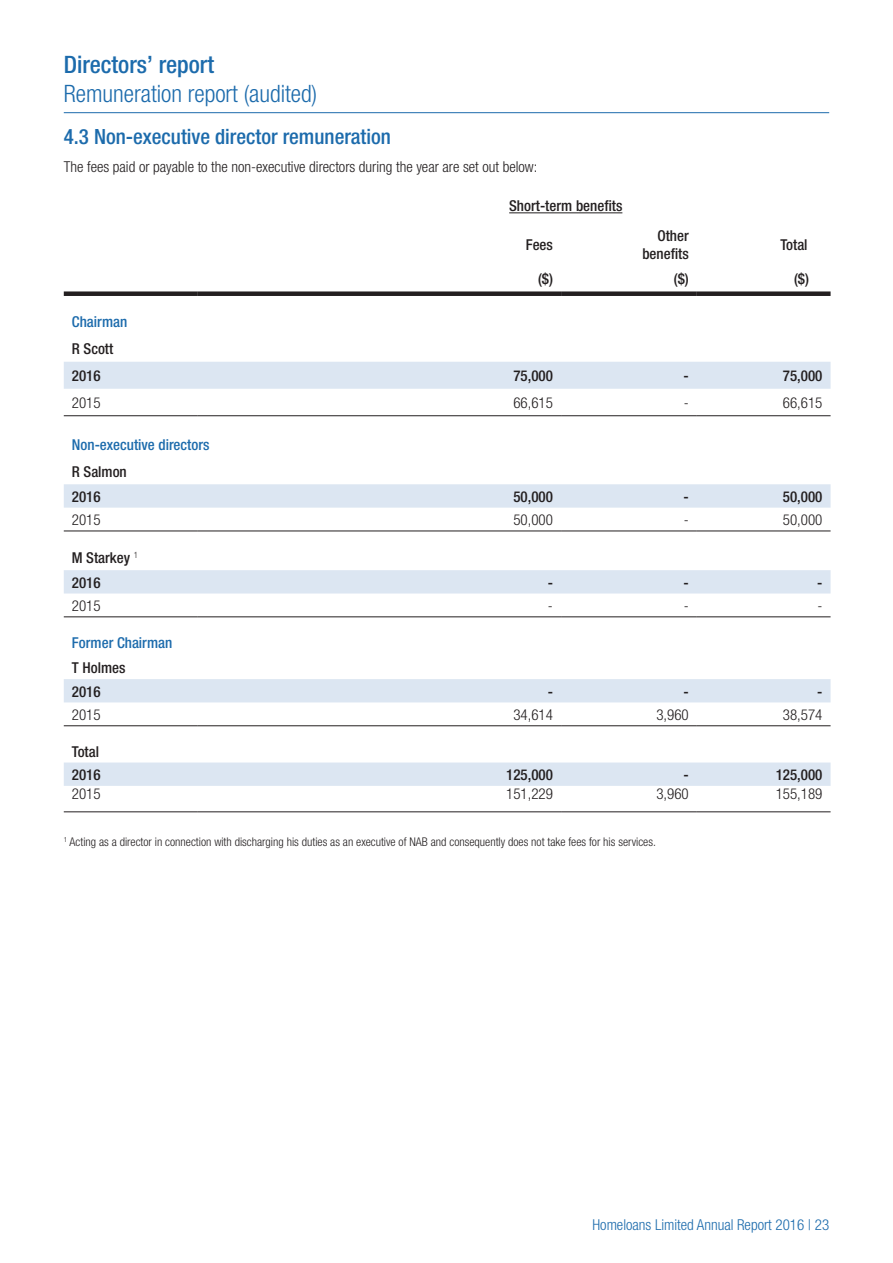
<style>
.page{position:relative;width:893px;height:1263px;background:#fff}
.page>*{position:absolute;margin:0;border:0;box-sizing:border-box;transform-origin:0 0}
.t1{font:300 condensed 24px "Helvetica Neue";color:#1c6bac}
.t2{font:500 condensed 24px "Helvetica Neue";color:#1c6bac}
.t3{font:500 condensed 21px "Helvetica Neue";color:#1c6bac}
.t4{font:300 condensed 15px "Helvetica Neue";color:#231f20}
.t5{font:500 condensed 15px/23.4px "Helvetica Neue";color:#231f20}
.t6{font:500 condensed 15px "Helvetica Neue";color:#1c6bac}
.t7{font:300 condensed 15px "Helvetica Neue";color:#1c6bac}
.t8{font:300 condensed 12px "Helvetica Neue";color:#231f20}
</style>
<div class="page">
<svg style="left:64px;top:362px;width:767px;height:424px"></svg>
<div style="left:64px;top:291px;width:133px;height:5px;background:#231f20"></div>
<div style="left:197px;top:291px;width:364px;height:5px;background:#231f20"></div>
<div style="left:561px;top:291px;width:136px;height:5px;background:#231f20"></div>
<div style="left:697px;top:291px;width:134px;height:5px;background:#231f20"></div>
<hr style="left:64px;top:415px;width:133px;height:1px;background:#231f20">
<hr style="left:197px;top:415px;width:364px;height:1px;background:#231f20">
<hr style="left:561px;top:415px;width:136px;height:1px;background:#231f20">
<hr style="left:697px;top:415px;width:134px;height:1px;background:#231f20">
<hr style="left:64px;top:531px;width:133px;height:1px;background:#231f20">
<hr style="left:197px;top:531px;width:364px;height:1px;background:#231f20">
<hr style="left:561px;top:531px;width:136px;height:1px;background:#231f20">
<hr style="left:697px;top:531px;width:134px;height:1px;background:#231f20">
<hr style="left:64px;top:617px;width:133px;height:1px;background:#231f20">
<hr style="left:197px;top:617px;width:364px;height:1px;background:#231f20">
<hr style="left:561px;top:617px;width:136px;height:1px;background:#231f20">
<hr style="left:697px;top:617px;width:134px;height:1px;background:#231f20">
<hr style="left:64px;top:725px;width:133px;height:1px;background:#231f20">
<hr style="left:197px;top:725px;width:364px;height:1px;background:#231f20">
<hr style="left:561px;top:725px;width:136px;height:1px;background:#231f20">
<hr style="left:697px;top:725px;width:134px;height:1px;background:#231f20">
<hr style="left:64px;top:811px;width:133px;height:1px;background:#231f20">
<hr style="left:197px;top:811px;width:364px;height:1px;background:#231f20">
<hr style="left:561px;top:811px;width:136px;height:1px;background:#231f20">
<hr style="left:697px;top:811px;width:134px;height:1px;background:#231f20">
<hr style="left:509px;top:212px;width:113px;height:1px;background:#231f20">
<hr style="left:64px;top:112px;width:765px;height:1px;background:#1c6bac">
<h1 class="t2" style="left:64px;top:50px;width:152px">Directors’ report</h1>
<h1 class="t1" style="left:64px;top:79px;width:255px">Remuneration report (audited)</h1>
<h2 class="t3" style="left:64px;top:124px;width:329px">4.3 Non-executive director remuneration</h2>
<p class="t4" style="left:64px;top:159px;width:475px">The fees paid or payable to the non-executive directors during the year are set out below:</p>
<p class="t5" style="left:509px;top:194px;width:115px">Short-term benefits</p>
<p class="t5" style="left:526px;top:233px;width:29px">Fees</p>
<p class="t5" style="left:642px;top:227px;width:48px;line-height:18px;text-align:right">Other benefits</p>
<p class="t5" style="left:780px;top:233px;width:29px">Total</p>
<p class="t5" style="left:538px;top:266px;width:16px">($)</p>
<p class="t5" style="left:674px;top:266px;width:16px">($)</p>
<p class="t5" style="left:794px;top:266px;width:16px">($)</p>
<p class="t6" style="left:72px;top:313px;width:57px">Chairman</p>
<p class="t5" style="left:72px;top:335px;width:43px;line-height:27px">R Scott<br>2016</p>
<p class="t5" style="left:513px;top:364px;width:41px">75,000</p>
<p class="t5" style="left:683px;top:364px;width:7px">-</p>
<p class="t5" style="left:783px;top:364px;width:41px">75,000</p>
<p class="t4" style="left:72px;top:394px;width:30px">2015</p>
<p class="t4" style="left:513px;top:394px;width:41px">66,615</p>
<p class="t4" style="left:684px;top:394px;width:6px">-</p>
<p class="t4" style="left:783px;top:394px;width:41px">66,615</p>
<p class="t6" style="left:72px;top:435px;width:139px">Non-executive directors</p>
<p class="t5" style="left:72px;top:459px;width:56px;line-height:25.2px">R Salmon<br>2016</p>
<p class="t5" style="left:513px;top:485px;width:41px">50,000</p>
<p class="t5" style="left:683px;top:485px;width:7px">-</p>
<p class="t5" style="left:783px;top:485px;width:41px">50,000</p>
<p class="t4" style="left:72px;top:511px;width:30px">2015</p>
<p class="t4" style="left:513px;top:511px;width:41px">50,000</p>
<p class="t4" style="left:684px;top:511px;width:6px">-</p>
<p class="t4" style="left:783px;top:511px;width:41px">50,000</p>
<p class="t5" style="left:72px;top:545px;width:68px;line-height:25px">M Starkey <sup>1<br></sup>2016</p>
<p class="t5" style="left:548px;top:570px;width:7px">-</p>
<p class="t5" style="left:683px;top:570px;width:7px">-</p>
<p class="t5" style="left:817px;top:570px;width:7px">-</p>
<p class="t4" style="left:72px;top:597px;width:30px">2015</p>
<p class="t4" style="left:548px;top:597px;width:6px">-</p>
<p class="t4" style="left:684px;top:597px;width:6px">-</p>
<p class="t4" style="left:817px;top:597px;width:6px">-</p>
<p class="t6" style="left:72px;top:634px;width:102px">Former Chairman</p>
<p class="t5" style="left:72px;top:656px;width:55px">T Holmes<br>2016</p>
<p class="t5" style="left:548px;top:679px;width:7px">-</p>
<p class="t5" style="left:683px;top:679px;width:7px">-</p>
<p class="t5" style="left:817px;top:679px;width:7px">-</p>
<p class="t4" style="left:72px;top:706px;width:30px">2015</p>
<p class="t4" style="left:513px;top:706px;width:41px">34,614</p>
<p class="t4" style="left:656px;top:706px;width:34px">3,960</p>
<p class="t4" style="left:783px;top:706px;width:41px">38,574</p>
<p class="t5" style="left:72px;top:739px;width:30px">Total<br>2016</p>
<p class="t5" style="left:506px;top:763px;width:48px">125,000</p>
<p class="t5" style="left:683px;top:763px;width:7px">-</p>
<p class="t5" style="left:776px;top:763px;width:48px">125,000</p>
<p class="t4" style="left:72px;top:785px;width:30px">2015</p>
<p class="t4" style="left:506px;top:785px;width:48px">151,229</p>
<p class="t4" style="left:656px;top:785px;width:34px">3,960</p>
<p class="t4" style="left:776px;top:785px;width:48px">155,189</p>
<p class="t8" style="left:64px;top:834px;width:594px"><sup>1</sup> Acting as a director in connection with discharging his duties as an executive of NAB and consequently does not take fees for his services.</p>
<p class="t7" style="left:592px;top:1216px;width:238px">Homeloans Limited Annual Report 2016 | 23</p>
</div>
